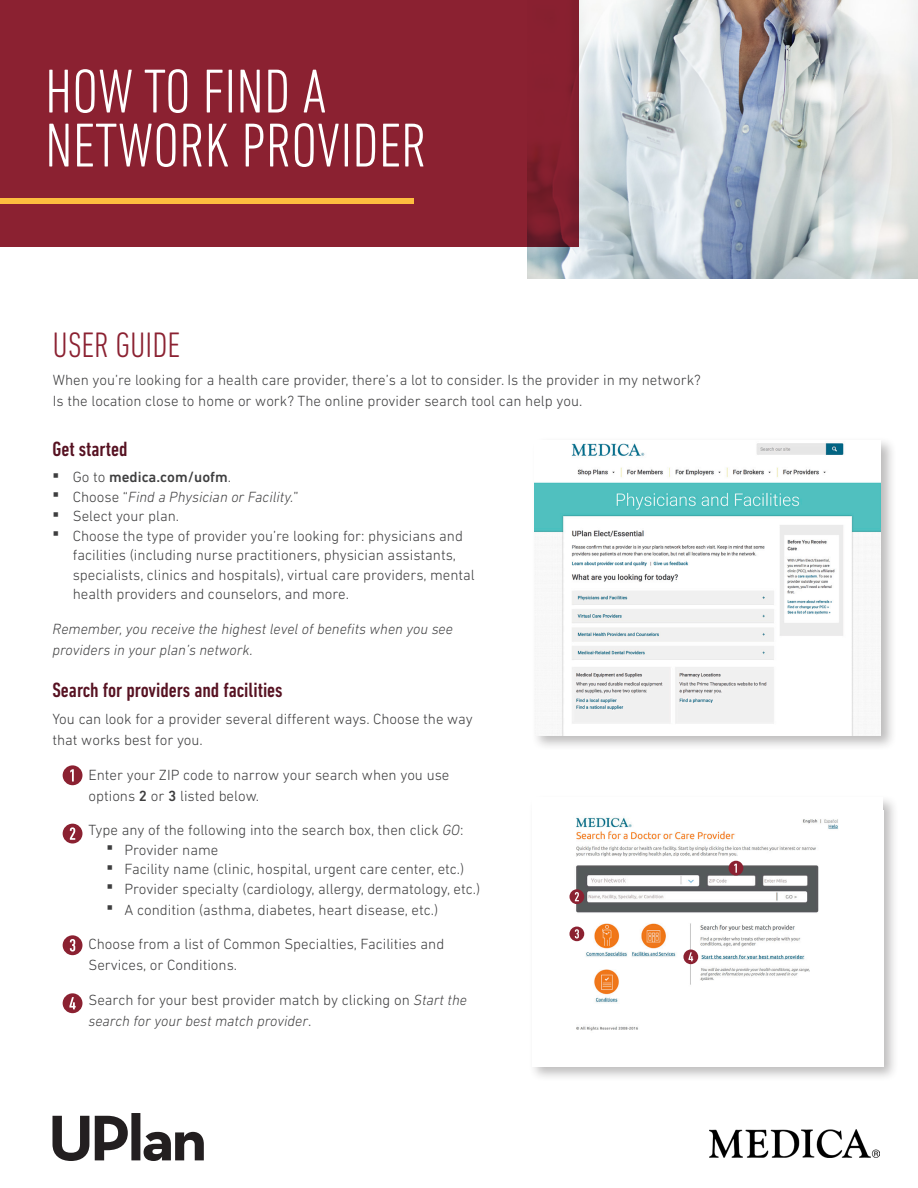
<style>
.page{position:relative;width:918px;height:1188px;background:#fff}
.page>*{position:absolute;margin:0;border:0;box-sizing:border-box;transform-origin:0 0}
.t1{font:300 condensed 63px/54px "DIN Next LT Pro";color:#fff}
.t2{font:300 condensed 36px "DIN Next LT Pro";color:#8b2131}
.t3{font:500 condensed 21px "DIN Next LT Pro";color:#571222}
.t4{font:300 15px/21px "DIN Next LT Pro";color:#3e3e3f}
.t5{font:italic 300 15px/21px "DIN Next LT Pro";color:#3e3e3f}
.t6{font:500 15px "DIN Next LT Pro";color:#3e3e3f}
.s1{font-weight:300}
.s2{font-style:normal}
.s3{font-weight:500}
.s4{font-style:italic}
</style>
<div class="page">
<svg style="left:53px;top:1113px;width:151px;height:48px"></svg>
<img style="left:527px;top:0;width:391px;height:279px">
<div style="left:0;top:0;width:579px;height:247px;background:#8b2131"></div>
<div style="left:0;top:198px;width:414px;height:6px;background:#fdbd3f"></div>
<div style="left:531px;top:437px;width:366px;height:314px;background:#231f20;opacity:.3"></div>
<img style="left:534px;top:440px;width:347px;height:295px">
<div style="left:528px;top:794px;width:371px;height:289px;background:#231f20;opacity:.3"></div>
<div style="left:532px;top:797px;width:351px;height:270px;background:#fff"></div>
<img style="left:570px;top:817px;width:269px;height:214px">
<div style="left:63px;top:765px;width:19px;height:20px;background:#8b2131;border-radius:50%"></div>
<svg style="left:70px;top:769px;width:4px;height:13px"></svg>
<div style="left:729px;top:861px;width:14px;height:14px;background:#8b2131;border-radius:50%"></div>
<svg style="left:734px;top:864px;width:3px;height:9px"></svg>
<div style="left:63px;top:824px;width:19px;height:20px;background:#8b2131;border-radius:50%"></div>
<svg style="left:70px;top:827px;width:5px;height:13px"></svg>
<div style="left:63px;top:935px;width:19px;height:20px;background:#8b2131;border-radius:50%"></div>
<svg style="left:70px;top:939px;width:5px;height:13px"></svg>
<div style="left:63px;top:993px;width:19px;height:20px;background:#8b2131;border-radius:50%"></div>
<svg style="left:69px;top:997px;width:7px;height:12px"></svg>
<div style="left:569px;top:889px;width:15px;height:15px;background:#8b2131;border-radius:50%"></div>
<svg style="left:575px;top:892px;width:4px;height:9px"></svg>
<div style="left:569px;top:927px;width:15px;height:14px;background:#8b2131;border-radius:50%"></div>
<svg style="left:575px;top:929px;width:4px;height:10px"></svg>
<div style="left:683px;top:950px;width:15px;height:14px;background:#8b2131;border-radius:50%"></div>
<svg style="left:689px;top:952px;width:4px;height:9px"></svg>
<img style="left:709px;top:1130px;width:171px;height:28px">
<p class="t1" style="left:45px;top:64px;width:383px">HOW TO FIND A<br>NETWORK PROVIDER</p>
<p class="t2" style="left:53px;top:325px;width:129px">USER GUIDE</p>
<p class="t4" style="left:53px;top:369px;width:650px">When you’re looking for a health care provider, there’s a lot to consider. Is the provider in my network?<br>Is the location close to home or work? The online provider search tool can help you.</p>
<p class="t3" style="left:52px;top:437px;width:76px">Get started</p>
<p class="t6" style="left:73px;top:468px;width:160px"><span class="s1">Go to</span> medica.com/uofm<span class="s1">.</span></p>
<p class="t5" style="left:73px;top:486px;width:227px"><span class="s2">Choose “</span>Find a Physician or Facility.<span class="s2">”</span></p>
<p class="t4" style="left:73px;top:505px;width:108px">Select your plan.</p>
<p class="t4" style="left:73px;top:526px;width:404px;line-height:19.5px">Choose the type of provider you’re looking for: physicians and facilities (including nurse practitioners, physician assistants, specialists, clinics and hospitals), virtual care providers, mental health providers and counselors, and more.</p>
<p class="t5" style="left:52px;top:618px;width:402px">Remember, you receive the highest level of benefits when you see providers in your plan’s network.</p>
<p class="t3" style="left:52px;top:678px;width:232px">Search for providers and facilities</p>
<p class="t4" style="left:52px;top:709px;width:422px">You can look for a provider several different ways. Choose the way that works best for you.</p>
<p class="t4" style="left:88px;top:764px;width:362px">Enter your ZIP code to narrow your search when you use options <span class="s3">2</span> or <span class="s3">3</span> listed below.</p>
<p class="t4" style="left:88px;top:820px;width:376px">Type any of the following into the search box, then click <span class="s4">GO</span>:</p>
<p class="t4" style="left:124px;top:839px;width:95px">Provider name</p>
<p class="t4" style="left:124px;top:859px;width:341px">Facility name (clinic, hospital, urgent care center, etc.)</p>
<p class="t4" style="left:124px;top:878px;width:357px">Provider specialty (cardiology, allergy, dermatology, etc.)</p>
<p class="t4" style="left:124px;top:899px;width:315px">A condition (asthma, diabetes, heart disease, etc.)</p>
<p class="t4" style="left:88px;top:934px;width:357px">Choose from a list of Common Specialties, Facilities and<br>Services, or Conditions.</p>
<p class="t4" style="left:88px;top:989px;width:380px">Search for your best provider match by clicking on <span class="s4">Start the search for your best match provider</span>.</p>
</div>
